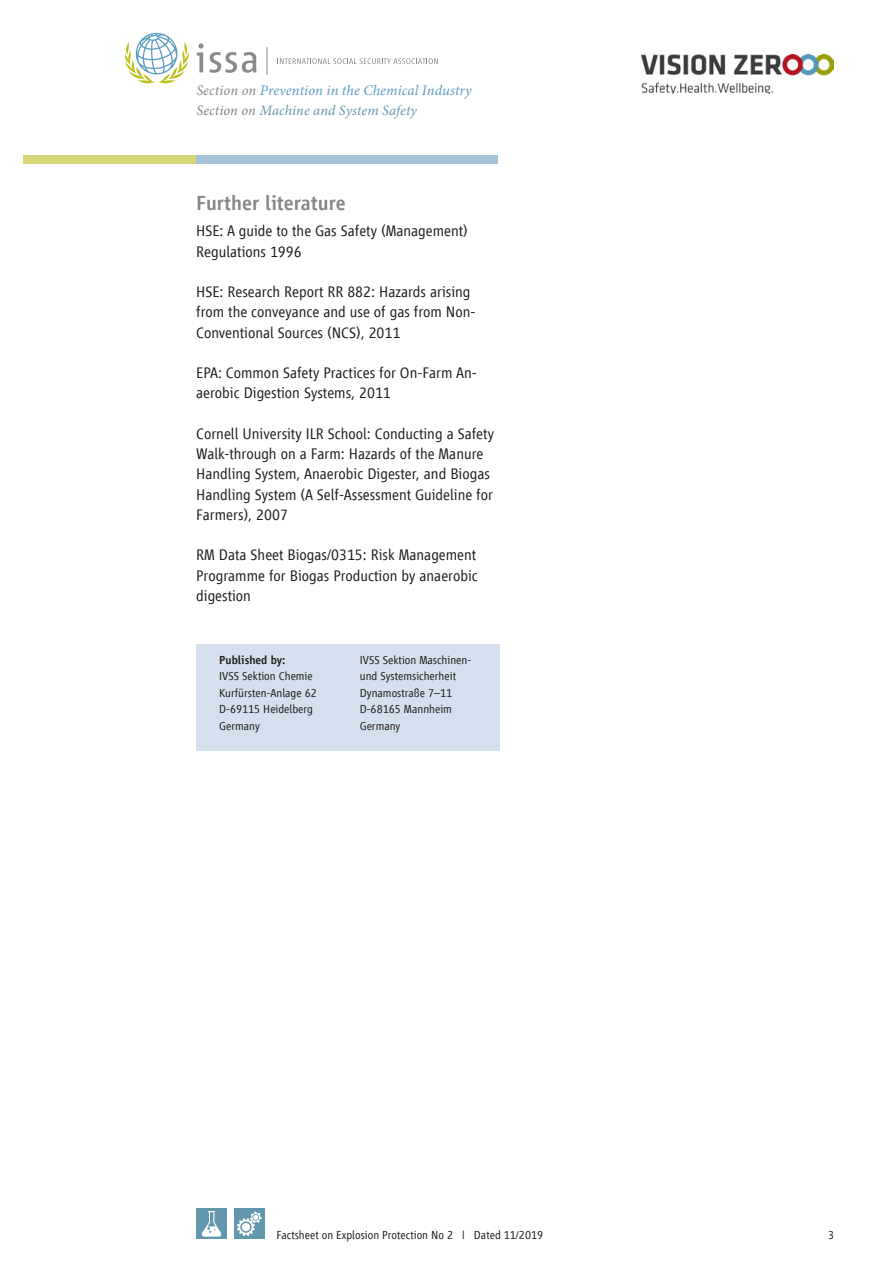
<style>
.page{position:relative;width:893px;height:1263px;background:#fff}
.page>*{position:absolute;margin:0;border:0;box-sizing:border-box;transform-origin:0 0}
.Subline_1{font:500 21px "Vialog LT";color:#878787}
.Fließtext{font:300 15.75px/20.2px "Vialog LT";color:#1d1d1b}
.t1{font:italic 14.55px "Minion Pro";letter-spacing:.005em;color:#599bc1}
.t2{font:italic 14.4px "Minion Pro";letter-spacing:.005em;color:#6397ad}
.Fließtext-2{font:300 12px/16.5px "Vialog LT";color:#1d1d1b}
.Fließtext-3{font:500 12px "Vialog LT";color:#1d1d1b}
.s1{color:#89898e}
.s2{color:#808387}
.s3{font-family:"Frutiger"}
</style>
<div class="page">
<div style="left:23px;top:155px;width:173px;height:9px;background:#d7d77a"></div>
<div style="left:196px;top:155px;width:302px;height:9px;background:#a4c2da"></div>
<img style="left:641px;top:54px;width:193px;height:40px">
<div style="left:196px;top:1208px;width:31px;height:31px;background:#6397ad"></div>
<svg style="left:201px;top:1211px;width:20px;height:26px"></svg>
<svg style="left:234px;top:1208px;width:31px;height:31px"></svg>
<div style="left:196px;top:644px;width:304px;height:106px;background:#d4e0ed"></div>
<svg style="left:125px;top:33px;width:64px;height:50px"></svg>
<svg style="left:197px;top:43px;width:60px;height:30px"></svg>
<svg style="left:279px;top:58px;width:159px;height:6px"></svg>
<svg style="left:267px;top:47px;width:1px;height:28px"></svg>
<p class="t1" style="left:196px;top:81px;width:277px"><span class="s1">Section on</span> Prevention in the Chemical Industry</p>
<p class="t2" style="left:197px;top:100px;width:222px"><span class="s2">Section on</span> Machine and System Safety</p>
<p class="Subline_1" style="left:196px;top:191px;width:151px">Further literature</p>
<p class="Fließtext" style="left:196px;top:221px;width:273px">HSE: A guide to the Gas Safety (Management)<br>Regulations 1996</p>
<p class="Fließtext" style="left:196px;top:282px;width:281px">HSE: Research Report RR 882: Hazards arising from the conveyance and use of gas from Non-<br>Conventional Sources (NCS), 2011</p>
<p class="Fließtext" style="left:196px;top:363px;width:282px">EPA: Common Safety Practices for On-Farm An&shy;aerobic Digestion Systems, 2011</p>
<p class="Fließtext" style="left:196px;top:423px;width:299px">Cornell University ILR School: Conducting a Safety Walk-through on a Farm: Hazards of the Manure Handling System, Anaerobic Digester, and Biogas Handling System (A Self-Assessment Guideline for Farmers), 2007</p>
<p class="Fließtext" style="left:196px;top:545px;width:283px;text-align:justify">RM Data Sheet Biogas/0315: Risk Management Programme for Biogas Production by anaerobic digestion</p>
<p class="Fließtext-3" style="left:219px;top:653px;width:68px">Published by:</p>
<p class="Fließtext-2" style="left:219px;top:668px;width:95px">IVSS Sektion Chemie</p>
<p class="Fließtext-2" style="left:219px;top:684px;width:99px">Kurfürsten-Anlage 62</p>
<p class="Fließtext-2" style="left:219px;top:701px;width:95px">D-69115 Heidelberg</p>
<p class="Fließtext-2" style="left:219px;top:717px;width:42px">Germany</p>
<p class="Fließtext-2" style="left:360px;top:651px;width:113px">IVSS Sektion Maschinen&shy;und Systemsicherheit</p>
<p class="Fließtext-2" style="left:360px;top:684px;width:94px">Dynamostraße 7–11</p>
<p class="Fließtext-2" style="left:360px;top:701px;width:94px">D-68165 Mannheim</p>
<p class="Fließtext-2" style="left:360px;top:717px;width:42px">Germany</p>
<p class="Fließtext-2" style="left:276px;top:1227px;width:268px">Factsheet on Explosion Protection No 2 <span class="s3">I</span> Dated 11/2019</p>
<p class="Fließtext-2" style="left:828px;top:1226px;width:8px">3</p>
</div>
